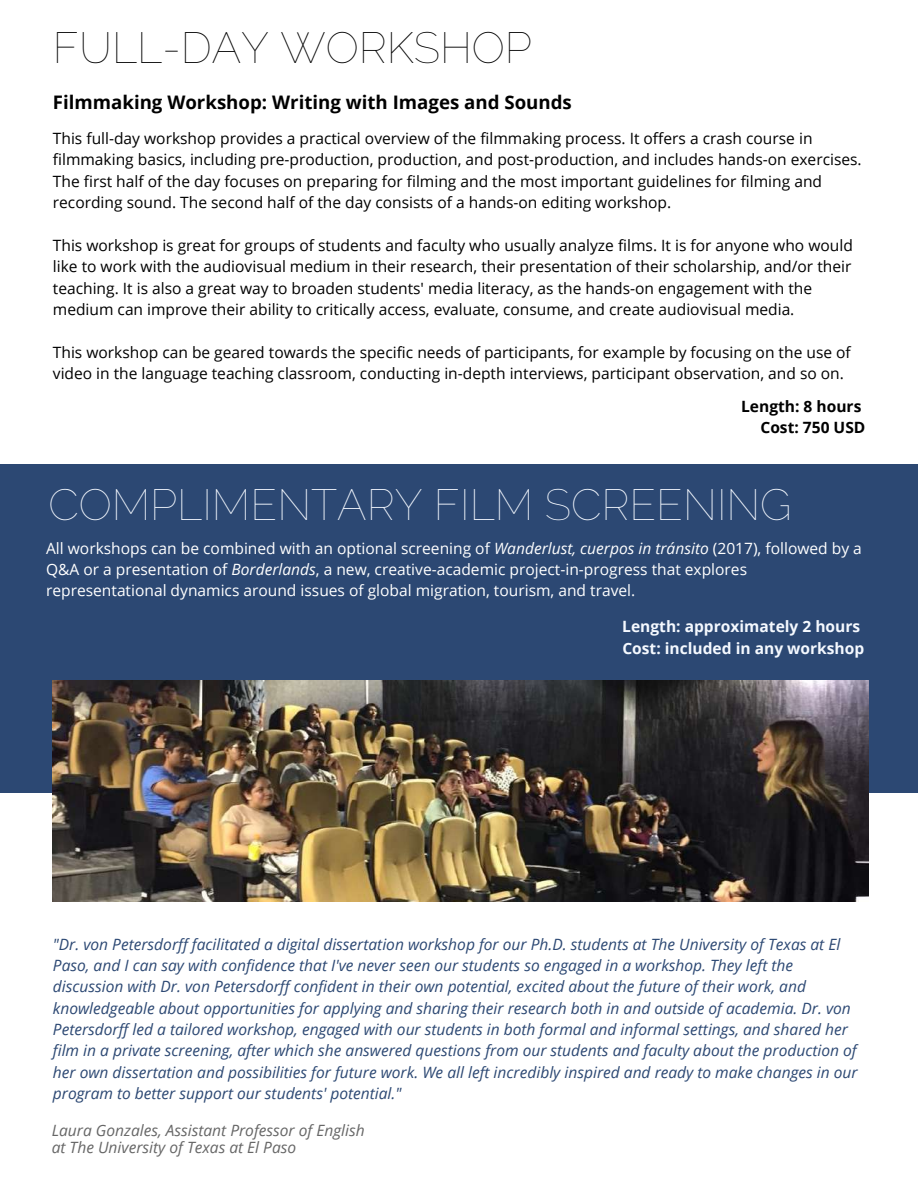
<style>
.page{position:relative;width:918px;height:1188px;background:#fff}
.page>*{position:absolute;margin:0;border:0;box-sizing:border-box;transform-origin:0 0}
.t1{font:100 43.65px "Raleway";color:#f5f9ff}
.t2{font:100 43.65px "Raleway";color:#000}
.t3{font:700 18.75px "Open Sans";color:#000}
.t4{font:15.6px/21.3px "Open Sans";color:#000}
.t5{font:italic 15.6px/21.3px "Open Sans";color:#2c4873}
.t6{font:15.6px/21.3px "Open Sans";color:#fff}
.t7{font:italic 15.6px/16.8px "Open Sans";color:#666}
.t8{font:700 15.6px/21.3px "Open Sans";color:#f5f9ff}
.t9{font:700 15.6px/21.3px "Open Sans";color:#000;text-align:right}
.s1{font-style:italic}
</style>
<div class="page">
<div style="left:0;top:465px;width:918px;height:328px;background:#2c4873"></div>
<img style="left:53px;top:681px;width:815px;height:220px">
<h1 class="t2" style="left:53px;top:22px;width:480px">FULL-DAY WORKSHOP</h1>
<p class="t3" style="left:53px;top:89px;width:521px">Filmmaking Workshop: Writing with Images and Sounds</p>
<p class="t4" style="left:53px;top:127px;width:810px">This full-day workshop provides a practical overview of the filmmaking process. It offers a crash course in filmmaking basics, including pre-production, production, and post-production, and includes hands-on exercises.<br>The first half of the day focuses on preparing for filming and the most important guidelines for filming and recording sound. The second half of the day consists of a hands-on editing workshop.</p>
<p class="t4" style="left:53px;top:234px;width:802px">This workshop is great for groups of students and faculty who usually analyze films. It is for anyone who would like to work with the audiovisual medium in their research, their presentation of their scholarship, and/or their teaching. It is also a great way to broaden students' media literacy, as the hands-on engagement with the medium can improve their ability to critically access, evaluate, consume, and create audiovisual media.</p>
<p class="t4" style="left:53px;top:341px;width:799px">This workshop can be geared towards the specific needs of participants, for example by focusing on the use of video in the language teaching classroom, conducting in-depth interviews, participant observation, and so on.</p>
<p class="t9" style="left:741px;top:395px;width:126px">Length: 8 hours<br>Cost: 750 USD</p>
<h1 class="t1" style="left:48px;top:479px;width:745px">COMPLIMENTARY FILM SCREENING</h1>
<p class="t6" style="left:46px;top:537px;width:817px">All workshops can be combined with an optional screening of <span class="s1">Wanderlust, cuerpos in tránsito</span> (2017), followed by a<br>Q&amp;A or a presentation of <span class="s1">Borderlands</span>, a new, creative-academic project-in-progress that explores representational dynamics around issues of global migration, tourism, and travel.</p>
<p class="t8" style="left:622px;top:616px;width:244px">Length: approximately 2 hours<br>Cost: included in any workshop</p>
<p class="t5" style="left:53px;top:933px;width:806px">"Dr. von Petersdorff facilitated a digital dissertation workshop for our Ph.D. students at The University of Texas at El Paso, and I can say with confidence that I've never seen our students so engaged in a workshop. They left the discussion with Dr. von Petersdorff confident in their own potential, excited about the future of their work, and knowledgeable about opportunities for applying and sharing their research both in and outside of academia. Dr. von Petersdorff led a tailored workshop, engaged with our students in both formal and informal settings, and shared her film in a private screening, after which she answered questions from our students and faculty about the production of her own dissertation and possibilities for future work. We all left incredibly inspired and ready to make changes in our program to better support our students' potential."</p>
<p class="t7" style="left:52px;top:1121px;width:314px">Laura Gonzales, Assistant Professor of English at The University of Texas at El Paso</p>
</div>
